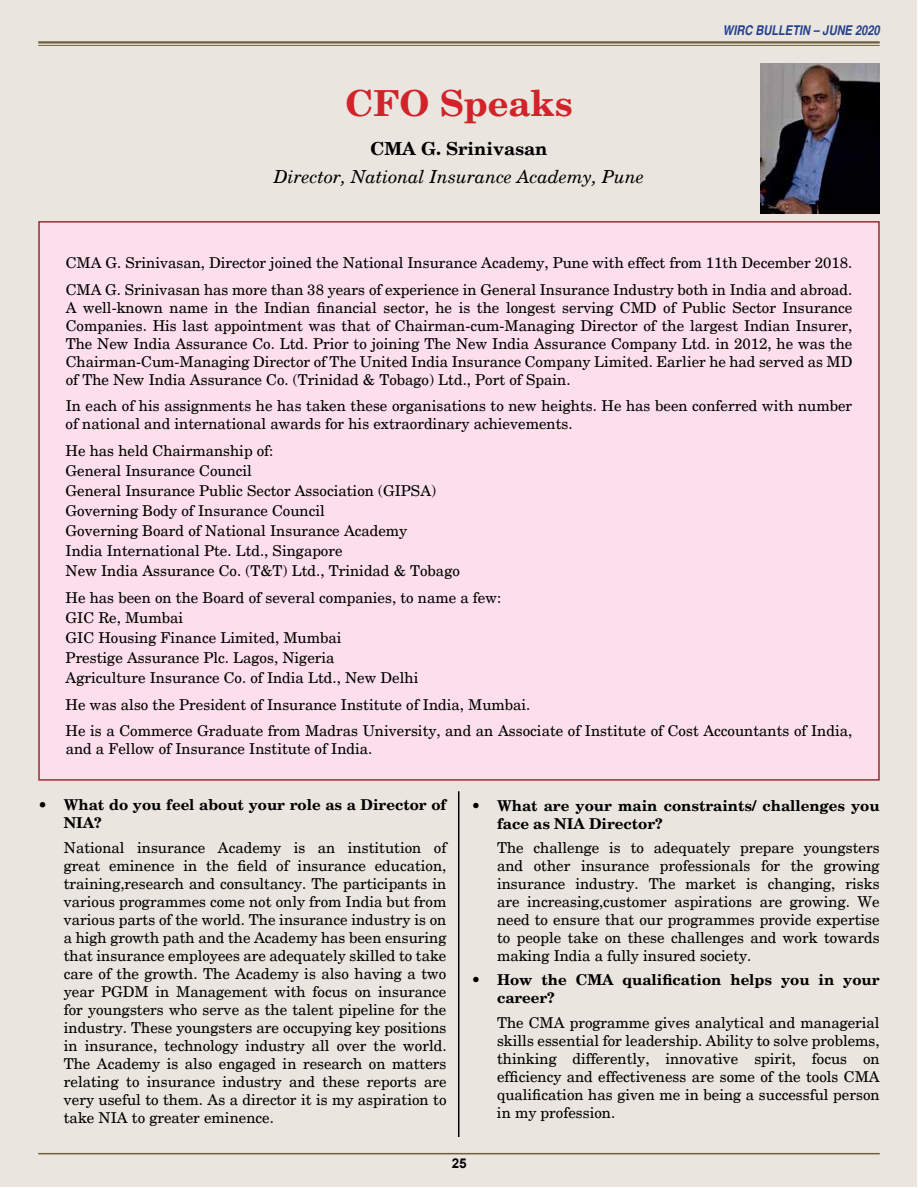
<style>
.page{position:relative;width:918px;height:1188px;background:#fff}
.page>*{position:absolute;margin:0;border:0;box-sizing:border-box;transform-origin:0 0}
.t1{font:700 36px "New Century Schlbk";color:#d2232a}
.t2{font:italic 18px "New Century Schlbk";color:#000}
.t3{font:700 18px "New Century Schlbk";color:#000}
.t4{font:15px/18px "New Century Schlbk";color:#000}
.t5{font:700 15px/18px "New Century Schlbk";color:#000}
.t6{font:italic 700 condensed 13.5px "Helvetica";color:#25408f}
.t7{font:700 13.5px "Helvetica";color:#000}
.s1{font-weight:400}
</style>
<div class="page">
<div style="left:1px;top:1px;width:916px;height:1186px;background:#eae6df"></div>
<hr style="left:38px;top:1153px;width:842px;height:1px;background:#6f5f3c">
<hr style="left:38px;top:41px;width:842px;height:3px;background:#6f5f3c">
<hr style="left:38px;top:45px;width:842px;height:1px;background:#6f5f3c">
<div style="left:38px;top:221px;width:842px;height:560px;background:#fcdfeb;border:2px solid #962e34"></div>
<img style="left:761px;top:64px;width:119px;height:149px">
<hr style="left:458px;top:791px;width:1px;height:346px;background:#000">
<h1 class="t1" style="left:345px;top:81px;width:229px">CFO Speaks</h1>
<p class="t3" style="left:371px;top:137px;width:178px">CMA G. Srinivasan</p>
<p class="t2" style="left:274px;top:166px;width:372px">Director, National Insurance Academy, Pune</p>
<p class="t6" style="left:723px;top:22px;width:158px">WIRC BULLETIN – JUNE 2020</p>
<p class="t4" style="left:66px;top:250px;width:788px;line-height:26.5px">CMA G. Srinivasan, Director joined the National Insurance Academy, Pune with effect from 11th December 2018.<br>CMA G. Srinivasan has more than 38 years of experience in General Insurance Industry both in India and abroad.</p>
<p class="t4" style="left:66px;top:298px;width:788px;text-align:justify">A well-known name in the Indian financial sector, he is the longest serving CMD of Public Sector Insurance Companies. His last appointment was that of Chairman-cum-Managing Director of the largest Indian Insurer, The New India Assurance Co. Ltd. Prior to joining The New India Assurance Company Ltd. in 2012, he was the Chairman-Cum-Managing Director of The United India Insurance Company Limited. Earlier he had served as MD of The New India Assurance Co. (Trinidad &amp; Tobago) Ltd., Port of Spain.</p>
<p class="t4" style="left:66px;top:397px;width:788px">In each of his assignments he has taken these organisations to new heights. He has been conferred with number of national and international awards for his extraordinary achievements.</p>
<p class="t4" style="left:66px;top:440px;width:396px;line-height:20.1px">He has held Chairmanship of:<br>General Insurance Council<br>General Insurance Public Sector Association (GIPSA)<br>Governing Body of Insurance Council<br>Governing Board of National Insurance Academy<br>India International Pte. Ltd., Singapore<br>New India Assurance Co. (T&amp;T) Ltd., Trinidad &amp; Tobago</p>
<p class="t4" style="left:66px;top:588px;width:437px;line-height:20.1px">He has been on the Board of several companies, to name a few:<br>GIC Re, Mumbai<br>GIC Housing Finance Limited, Mumbai<br>Prestige Assurance Plc. Lagos, Nigeria<br>Agriculture Insurance Co. of India Ltd., New Delhi</p>
<p class="t4" style="left:66px;top:691px;width:788px;line-height:26.5px">He was also the President of Insurance Institute of India, Mumbai.<br>He is a Commerce Graduate from Madras University, and an Associate of Institute of Cost Accountants of India,</p>
<p class="t4" style="left:66px;top:740px;width:308px">and a Fellow of Insurance Institute of India.</p>
<p class="t5" style="left:64px;top:797px;width:384px;text-indent:-26px"><span class="s1">•</span> What do you feel about your role as a Director of<br>NIA?</p>
<p class="t4" style="left:64px;top:839px;width:384px;text-align:justify">National insurance Academy is an institution of great eminence in the field of insurance education, training,research and consultancy. The participants in various programmes come not only from India but from various parts of the world. The insurance industry is on a high growth path and the Academy has been ensuring that insurance employees are adequately skilled to take care of the growth. The Academy is also having a two year PGDM in Management with focus on insurance for youngsters who serve as the talent pipeline for the industry. These youngsters are occupying key positions in insurance, technology industry all over the world.<br>The Academy is also engaged in research on matters relating to insurance industry and these reports are very useful to them. As a director it is my aspiration to take NIA to greater eminence.</p>
<p class="t5" style="left:497px;top:797px;width:384px;text-indent:-26px">• What are your main constraints/ challenges you face as NIA Director?</p>
<p class="t4" style="left:497px;top:839px;width:384px;text-align:justify">The challenge is to adequately prepare youngsters and other insurance professionals for the growing insurance industry. The market is changing, risks are increasing,customer aspirations are growing. We need to ensure that our programmes provide expertise to people take on these challenges and work towards making India a fully insured society.</p>
<p class="t5" style="left:497px;top:971px;width:384px;text-indent:-26px">• How the CMA qualification helps you in your career?</p>
<p class="t4" style="left:497px;top:1013px;width:384px;text-align:justify">The CMA programme gives analytical and managerial skills essential for leadership. Ability to solve problems, thinking differently, innovative spirit, focus on efficiency and effectiveness are some of the tools CMA qualification has given me in being a successful person in my profession.</p>
<p class="t7" style="left:452px;top:1154px;width:17px">25</p>
</div>
